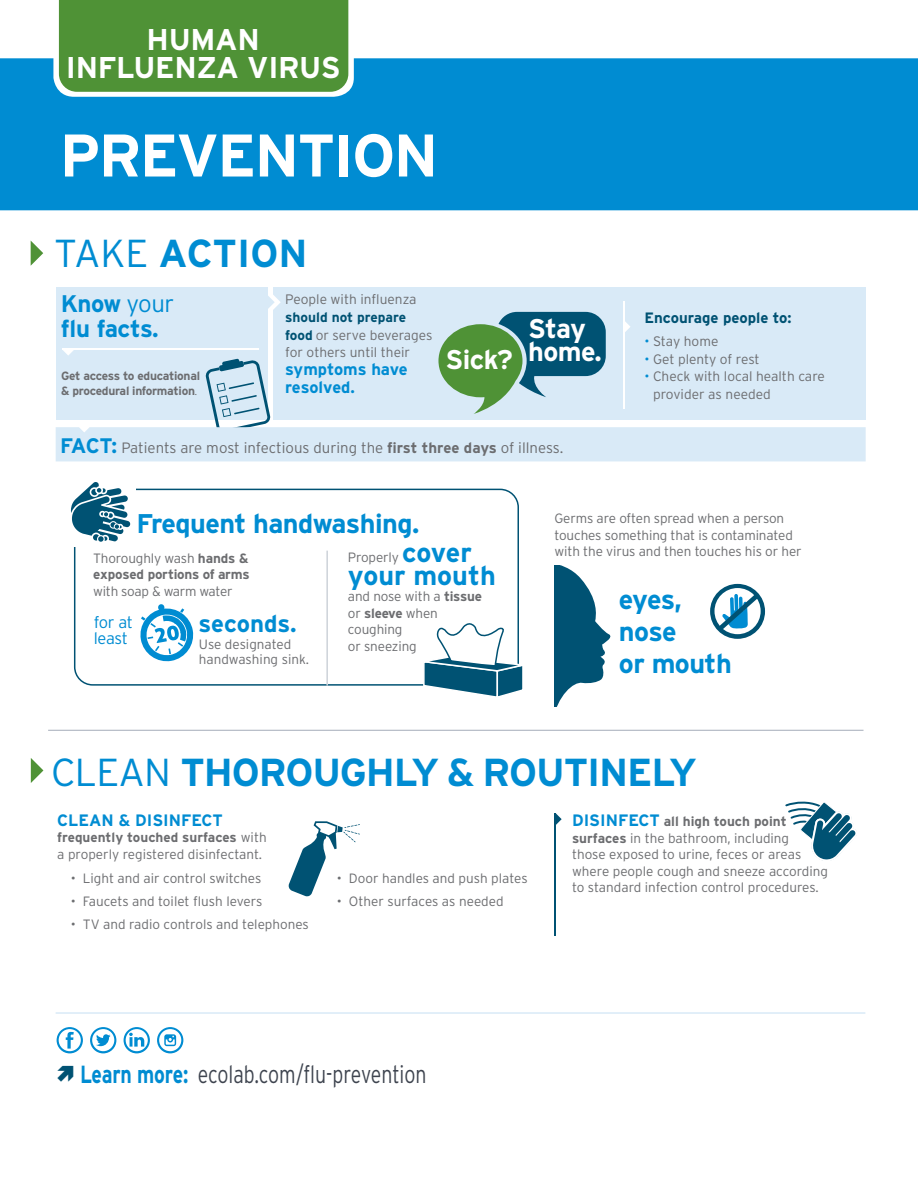
<style>
.page{position:relative;width:918px;height:1188px;background:#fff}
.page>*{position:absolute;margin:0;border:0;box-sizing:border-box;transform-origin:0 0}
.t1{font:700 60px "Interstate";letter-spacing:-.03em;color:#fff}
.t2{font:700 39px "Interstate";letter-spacing:-.03em;color:#008cd2}
.t3{font:700 30px "Interstate";letter-spacing:-.01em;color:#fff}
.t4{font:700 27px "Interstate";letter-spacing:-.02em;color:#008cd2}
.t5{font:700 27px/23px "Interstate";letter-spacing:-.02em;color:#fff}
.t6{font:700 27px "Interstate";color:#008cd2}
.t7{font:300 24.75px "Interstate";color:#3e444f;scale:.79 1}
.t8{font:700 24px/25.5px "Interstate";letter-spacing:-.02em;color:#008cd2}
.t9{font:700 24px "Interstate";color:#008cd2}
.t10{font:700 16.5px/18px "Interstate";color:#008cd2}
.t11{font:300 16.5px/16.5px "Interstate";letter-spacing:-.02em;color:#008cd2}
.t12{font:300 15px "Interstate";color:#6c6d70}
.t13{font:700 15px "Interstate";color:#005273}
.t14{font:300 13.65px/17.9px "Interstate";color:#6c6d70}
.t15{font:300 13.5px/16.5px "Interstate";letter-spacing:-.01em;color:#6c6d70}
.t16{font:700 12px/15px "Interstate";letter-spacing:-.025em;color:#6c6d70}
.s1{font-weight:300}
.s2{font-weight:300;font-stretch:condensed}
.s3{font-weight:700;color:#005273}
.s4{color:#008cd2}
.s5{font-weight:700;font-size:21px;color:#008cd2}
.s6{font-weight:700}
.s7{font-weight:700;font-size:27px;color:#008cd2}
.s8{font-weight:700;font-size:16.5px;color:#008cd2}
.s9{font-weight:700;color:#008cd2}
</style>
<div class="page">
<div style="left:74px;top:489px;width:445px;height:197px;border:2px solid #005273;border-radius:18px"></div>
<div style="left:0;top:58px;width:918px;height:152px;background:#008cd2"></div>
<svg style="left:785px;top:801px;width:72px;height:60px"></svg>
<svg style="left:288px;top:821px;width:72px;height:76px"></svg>
<hr style="left:48px;top:730px;width:816px;height:1px;background:#a5acb9">
<hr style="left:555px;top:813px;width:1px;height:123px;background:#005273">
<svg style="left:556px;top:813px;width:6px;height:12px"></svg>
<svg style="left:31px;top:241px;width:12px;height:25px"></svg>
<svg style="left:31px;top:758px;width:12px;height:25px"></svg>
<hr style="left:56px;top:1012px;width:809px;height:2px;background:#d9eaf7">
<div style="left:59px;top:0;width:289px;height:92px;background:#4f9236"></div>
<div style="left:52px;top:483px;width:83px;height:64px;background:#fff"></div>
<svg style="left:71px;top:482px;width:59px;height:60px"></svg>
<svg style="left:140px;top:606px;width:54px;height:56px"></svg>
<svg style="left:422px;top:620px;width:101px;height:77px"></svg>
<hr style="left:326px;top:551px;width:2px;height:135px;background:#cdd2d9">
<svg style="left:710px;top:584px;width:55px;height:55px"></svg>
<svg style="left:554px;top:566px;width:57px;height:140px"></svg>
<svg style="left:157px;top:1027px;width:26px;height:26px"></svg>
<svg style="left:90px;top:1027px;width:26px;height:26px"></svg>
<svg style="left:57px;top:1027px;width:26px;height:26px"></svg>
<svg style="left:124px;top:1027px;width:26px;height:26px"></svg>
<svg style="left:56px;top:289px;width:810px;height:172px;background:#cbe0ea"></svg>
<p class="t3" style="left:147px;top:21px;width:115px">HUMAN</p>
<p class="t3" style="left:66px;top:49px;width:276px">INFLUENZA VIRUS</p>
<p class="t1" style="left:60px;top:119px;width:380px">PREVENTION</p>
<p class="t2" style="left:54px;top:230px;width:255px"><span class="s1">TAKE</span> ACTION</p>
<p class="t8" style="left:61px;top:290px;width:115px">Know <span class="s1">your </span>flu facts.</p>
<p class="t16" style="left:61px;top:368px;width:141px">Get access to educational &amp; procedural information<span class="s2">.</span></p>
<p class="t14" style="left:285px;top:290px;width:149px">People with influenza <span class="s3">should not prepare food</span> or serve beverages for others until their</p>
<p class="t10" style="left:285px;top:361px;width:124px">symptoms have resolved.</p>
<p class="t5" style="left:445px;top:348px;width:69px">Sick?</p>
<p class="t5" style="left:528px;top:317px;width:75px">Stay home.</p>
<p class="t13" style="left:644px;top:309px;width:149px">Encourage people to:</p>
<p class="t14" style="left:644px;top:332px;width:76px"><span class="s4">•</span> Stay home</p>
<p class="t14" style="left:644px;top:350px;width:117px"><span class="s4">•</span> Get plenty of rest</p>
<p class="t14" style="left:653px;top:368px;width:173px;text-indent:-9px"><span class="s4">•</span> Check with local health care provider as needed</p>
<p class="t12" style="left:60px;top:439px;width:505px"><span class="s5">FACT:</span> Patients are most infectious during the <span class="s6">first three days</span> of illness.</p>
<p class="t4" style="left:136px;top:507px;width:284px">Frequent handwashing.</p>
<p class="t15" style="left:93px;top:550px;width:158px;text-align:justify">Thoroughly wash <span class="s6">hands &amp; exposed portions of arms </span>with soap &amp; warm water</p>
<p class="t15" style="left:348px;top:549px;width:125px">Properly <span class="s7">cover</span></p>
<p class="t6" style="left:348px;top:559px;width:149px">your mouth</p>
<p class="t15" style="left:348px;top:588px;width:136px">and nose with a <span class="s6">tissue </span>or <span class="s6">sleeve</span> when coughing<br>or sneezing</p>
<p class="t11" style="left:94px;top:613px;width:41px">for at least</p>
<p class="t9" style="left:199px;top:609px;width:100px">seconds.</p>
<p class="t15" style="left:199px;top:637px;width:112px;line-height:15px">Use designated handwashing sink.</p>
<p class="t15" style="left:555px;top:510px;width:249px">Germs are often spread when a person touches something that is contaminated with the virus and then touches his or her</p>
<p class="t4" style="left:619px;top:583px;width:64px">eyes,</p>
<p class="t4" style="left:619px;top:615px;width:59px">nose</p>
<p class="t4" style="left:619px;top:647px;width:114px">or mouth</p>
<p class="t2" style="left:51px;top:749px;width:647px"><span class="s1">CLEAN</span> THOROUGHLY &amp; ROUTINELY</p>
<p class="t10" style="left:57px;top:811px;width:167px">CLEAN &amp; DISINFECT</p>
<p class="t15" style="left:57px;top:829px;width:211px"><span class="s6">frequently touched surfaces</span> with a properly registered disinfectant.</p>
<p class="t15" style="left:71px;top:870px;width:192px">• Light and air control switches</p>
<p class="t15" style="left:71px;top:893px;width:193px">• Faucets and toilet flush levers</p>
<p class="t15" style="left:71px;top:916px;width:240px">• TV and radio controls and telephones</p>
<p class="t15" style="left:337px;top:870px;width:192px">• Door handles and push plates</p>
<p class="t15" style="left:337px;top:893px;width:168px">• Other surfaces as needed</p>
<p class="t15" style="left:572px;top:813px;width:258px"><span class="s8">DISINFECT</span> <span class="s6">all high touch point surfaces</span> in the bathroom, including<br>those exposed to urine, feces or areas where people cough and sneeze according to standard infection control procedures.</p>
<p class="t7" style="left:80px;top:1060px;width:440px"><span class="s9">Learn more:</span> ecolab.com/flu-prevention</p>
</div>
